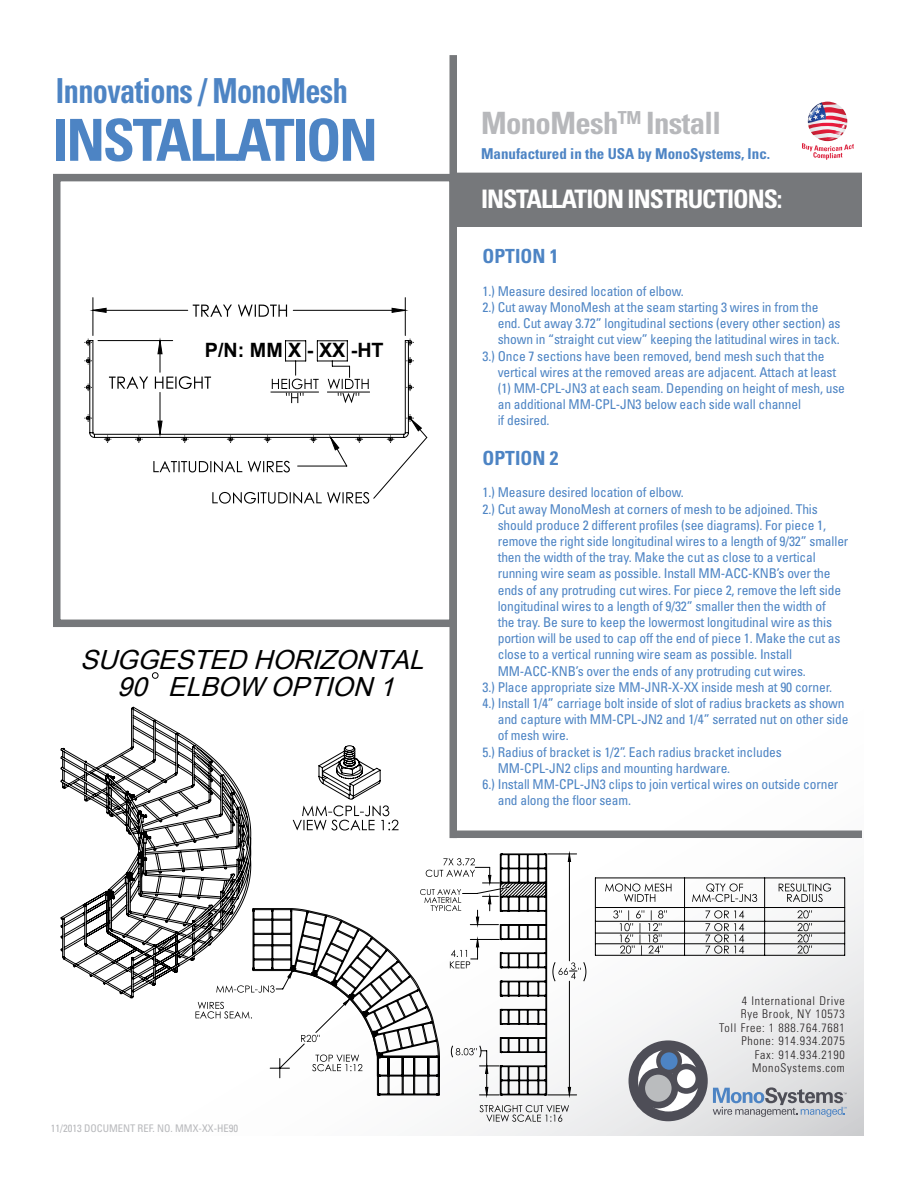
<style>
.page{position:relative;width:918px;height:1188px;background:#fff}
.page>*{position:absolute;margin:0;border:0;box-sizing:border-box;transform-origin:0 0}
.t1{font:700 condensed 58.05px "Univers";letter-spacing:-.04em;color:#4d84c4}
.t2{font:700 condensed 34.5px "Univers";letter-spacing:-.02em;color:#4d84c4;scale:.88 1}
.t3{font:700 condensed 30.75px "Univers";letter-spacing:-.02em;color:#b7b8bb}
.t4{font:italic 26.4px/26.4px "Arial Unicode MS";color:#000;text-align:center}
.t5{font:700 condensed 25.5px "Univers";letter-spacing:-.04em;color:#fff}
.t6{font:700 19.8px "Arial";color:#000}
.t7{font:700 condensed 19.5px "Univers";color:#4d84c4}
.t8{font:700 condensed 15px "Univers";color:#4d84c4}
.t9{font:condensed 13.5px/16.2px "Univers";letter-spacing:-.01em;color:#4d84c4}
.t10{font:300 condensed 12px/13.5px "Univers";letter-spacing:.06em;color:#231f20}
.t11{font:condensed 10.5px "Univers";color:#b7b8bb}
</style>
<div class="page">
<div style="left:629px;top:1040px;width:79px;height:81px;background:#4e4e57;border-radius:50%"></div>
<div style="left:638px;top:1050px;width:61px;height:61px;background:#fff;border-radius:50%"></div>
<svg style="left:658px;top:1050px;width:22px;height:22px"></svg>
<div style="left:656px;top:1048px;width:26px;height:26px;border:4px solid #4e4e57;border-radius:50%"></div>
<div style="left:642px;top:1071px;width:33px;height:34px;background:#babcbe;border-radius:50%"></div>
<div style="left:638px;top:1068px;width:40px;height:40px;border:7px solid #4e4e57;border-radius:50%"></div>
<div style="left:672px;top:1064px;width:29px;height:30px;border:6px solid #4e4e57;border-radius:50%"></div>
<svg style="left:713px;top:1087px;width:134px;height:30px;background:#b0b7c2"></svg>
<div style="left:456px;top:173px;width:406px;height:7px;background:#76787b"></div>
<div style="left:453px;top:831px;width:409px;height:7px;background:#76787b"></div>
<div style="left:454px;top:175px;width:408px;height:51px;background:#76787b"></div>
<div style="left:449px;top:55px;width:8px;height:783px;background:#76787b"></div>
<img style="left:808px;top:102px;width:39px;height:39px">
<img style="left:808px;top:103px;width:18px;height:20px">
<img style="left:808px;top:122px;width:15px;height:1px">
<img style="left:808px;top:104px;width:17px;height:18px">
<img style="left:825px;top:120px;width:21px;height:21px">
<img style="left:809px;top:104px;width:13px;height:17px">
<svg style="left:802px;top:143px;width:52px;height:17px"></svg>
<div style="left:53px;top:174px;width:404px;height:453px;border:8px solid #76787b"></div>
<svg style="left:212px;top:499px;width:157px;height:5px"></svg>
<svg style="left:84px;top:297px;width:344px;height:202px"></svg>
<svg style="left:93px;top:308px;width:13px;height:4px"></svg>
<svg style="left:392px;top:308px;width:13px;height:4px"></svg>
<svg style="left:85px;top:340px;width:336px;height:110px"></svg>
<svg style="left:605px;top:883px;width:66px;height:19px"></svg>
<svg style="left:692px;top:883px;width:65px;height:19px"></svg>
<svg style="left:779px;top:883px;width:52px;height:19px"></svg>
<svg style="left:613px;top:910px;width:54px;height:45px"></svg>
<svg style="left:706px;top:910px;width:38px;height:44px"></svg>
<svg style="left:797px;top:910px;width:15px;height:44px"></svg>
<hr style="left:595px;top:944px;width:250px;height:1px;background:#000">
<hr style="left:595px;top:933px;width:250px;height:1px;background:#000">
<hr style="left:595px;top:921px;width:250px;height:1px;background:#000">
<hr style="left:595px;top:907px;width:250px;height:1px;background:#000">
<hr style="left:764px;top:878px;width:1px;height:77px;background:#000">
<hr style="left:684px;top:878px;width:1px;height:77px;background:#000">
<hr style="left:595px;top:878px;width:250px;height:1px;background:#000">
<hr style="left:844px;top:878px;width:1px;height:77px;background:#000">
<hr style="left:595px;top:955px;width:250px;height:1px;background:#000">
<hr style="left:595px;top:878px;width:1px;height:77px;background:#000">
<svg style="left:152px;top:672px;width:7px;height:7px"></svg>
<svg style="left:60px;top:706px;width:192px;height:293px"></svg>
<svg style="left:293px;top:745px;width:106px;height:86px"></svg>
<svg style="left:479px;top:1105px;width:90px;height:17px"></svg>
<svg style="left:195px;top:853px;width:391px;height:243px"></svg>
<p class="t2" style="left:56px;top:70px;width:333px">Innovations / MonoMesh</p>
<p class="t1" style="left:53px;top:105px;width:327px">INSTALLATION</p>
<h3 class="t6" style="left:205px;top:337px;width:180px">P/N: MM X - XX -HT</h3>
<h3 class="t4" style="left:80px;top:646px;width:355px">SUGGESTED HORIZONTAL<br>90 ELBOW OPTION 1</h3>
<p class="t3" style="left:481px;top:104px;width:241px">MonoMesh<sup>TM</sup> Install</p>
<p class="t8" style="left:481px;top:144px;width:291px">Manufactured in the USA by MonoSystems, Inc.</p>
<p class="t5" style="left:481px;top:183px;width:303px">INSTALLATION INSTRUCTIONS:</p>
<p class="t7" style="left:483px;top:244px;width:77px">OPTION 1</p>
<p class="t9" style="left:483px;top:283px;width:203px">1.) Measure desired location of elbow.</p>
<p class="t9" style="left:498px;top:299px;width:344px;text-indent:-15px">2.) Cut away MonoMesh at the seam starting 3 wires in from the end. Cut away 3.72” longitudinal sections (every other section) as shown in “straight cut view” keeping the latitudinal wires in tack.</p>
<p class="t9" style="left:498px;top:347px;width:349px;text-indent:-15px">3.) Once 7 sections have been removed, bend mesh such that the vertical wires at the removed areas are adjacent. Attach at least (1) MM-CPL-JN3 at each seam. Depending on height of mesh, use an additional MM-CPL-JN3 below each side wall channel<br>if desired.</p>
<p class="t7" style="left:483px;top:446px;width:77px">OPTION 2</p>
<p class="t9" style="left:483px;top:484px;width:203px">1.) Measure desired location of elbow.</p>
<p class="t9" style="left:498px;top:500px;width:352px;text-indent:-15px">2.) Cut away MonoMesh at corners of mesh to be adjoined. This should produce 2 different profiles (see diagrams). For piece 1, remove the right side longitudinal wires to a length of 9/32” smaller then the width of the tray. Make the cut as close to a vertical running wire seam as possible. Install MM-ACC-KNB’s over the ends of any protruding cut wires. For piece 2, remove the left side longitudinal wires to a length of 9/32” smaller then the width of<br>the tray. Be sure to keep the lowermost longitudinal wire as this portion will be used to cap off the end of piece 1. Make the cut as close to a vertical running wire seam as possible. Install MM-ACC-KNB’s over the ends of any protruding cut wires.</p>
<p class="t9" style="left:483px;top:679px;width:351px">3.) Place appropriate size MM-JNR-X-XX inside mesh at 90 corner.</p>
<p class="t9" style="left:498px;top:695px;width:352px;text-indent:-15px">4.) Install 1/4” carriage bolt inside of slot of radius brackets as shown and capture with MM-CPL-JN2 and 1/4” serrated nut on other side of mesh wire.</p>
<p class="t9" style="left:498px;top:743px;width:286px;text-indent:-15px">5.) Radius of bracket is 1/2”. Each radius bracket includes<br>MM-CPL-JN2 clips and mounting hardware.</p>
<p class="t9" style="left:498px;top:776px;width:342px;text-indent:-15px">6.) Install MM-CPL-JN3 clips to join vertical wires on outside corner and along the floor seam.</p>
<p class="t11" style="left:51px;top:1122px;width:189px">11/2013 DOCUMENT REF. NO. MMX-XX-HE90</p>
<p class="t10" style="left:741px;top:994px;width:106px">4 International Drive<br>Rye Brook, NY 10573</p>
<p class="t10" style="left:719px;top:1021px;width:127px">Toll Free: 1 888.764.7681</p>
<p class="t10" style="left:741px;top:1034px;width:105px">Phone: 914.934.2075</p>
<p class="t10" style="left:755px;top:1048px;width:92px">Fax: 914.934.2190</p>
<p class="t10" style="left:752px;top:1061px;width:94px">MonoSystems.com</p>
</div>
